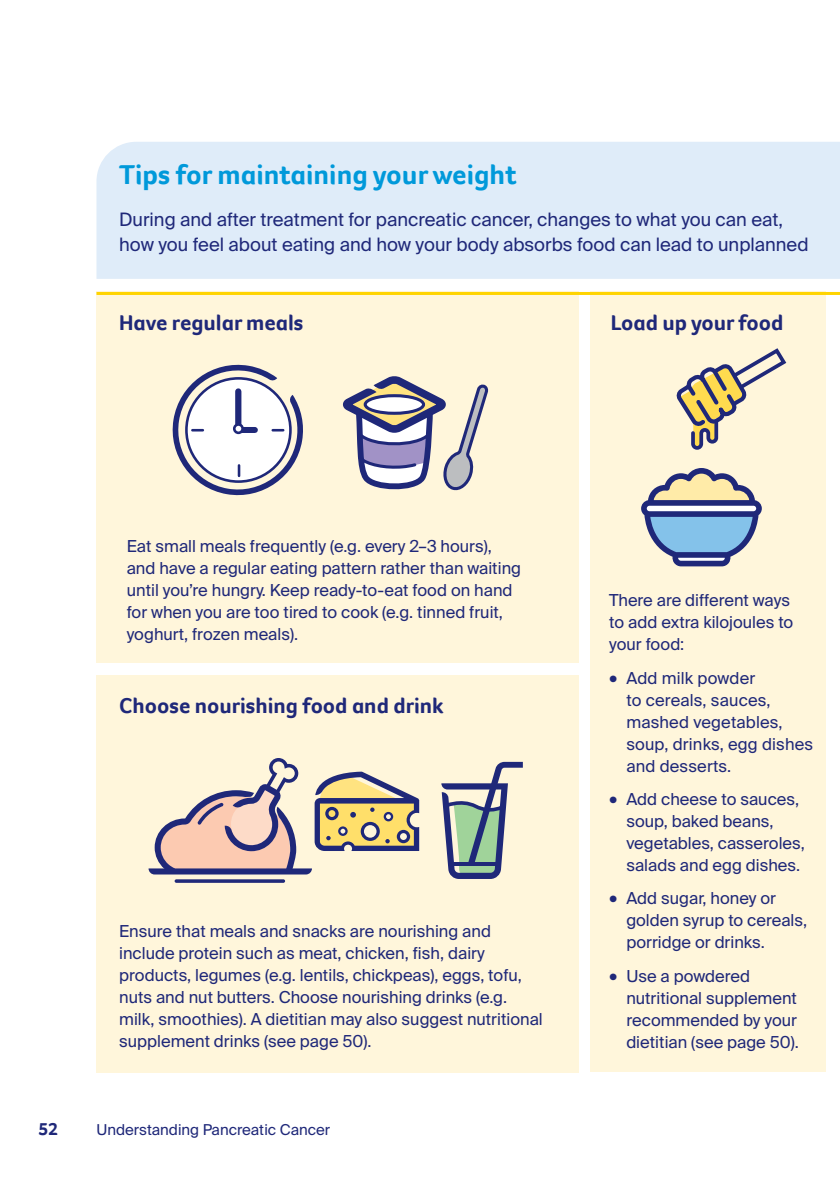
<style>
.page{position:relative;width:840px;height:1191px;background:#fff}
.page>*{position:absolute;margin:0;border:0;box-sizing:border-box;transform-origin:0 0}
.t1{font:700 28px "Foco CC";color:#0099da}
.t2{font:700 22px "Foco CC";color:#1f2879}
.t3{font:18.4px/25px "Suisse Intl";color:#1f2879}
.t4{font:700 18px "Foco CC";color:#1f2879}
.t5{font:16.4px/22px "Suisse Intl";color:#1f2879}
.t6{font:15px "Suisse Intl";color:#1f2879}
.s1{font-weight:600;font-size:18.4px}
</style>
<div class="page">
<div style="left:96px;top:291px;width:482px;height:371px;background:#fff6db"></div>
<div style="left:96px;top:675px;width:482px;height:397px;background:#fff6db"></div>
<div style="left:590px;top:292px;width:235px;height:780px;background:#fff6db"></div>
<div style="left:96px;top:142px;width:743px;height:137px;background:#dfecf9"></div>
<svg style="left:342px;top:376px;width:147px;height:115px"></svg>
<svg style="left:365px;top:396px;width:58px;height:17px"></svg>
<div style="left:363px;top:394px;width:62px;height:21px;border:3px solid #1f2879;border-radius:50%"></div>
<svg style="left:174px;top:879px;width:111px;height:4px"></svg>
<svg style="left:148px;top:758px;width:271px;height:116px"></svg>
<svg style="left:441px;top:762px;width:81px;height:117px"></svg>
<svg style="left:172px;top:364px;width:131px;height:132px"></svg>
<div style="left:238px;top:427px;width:17px;height:6px;background:#1f2879"></div>
<div style="left:235px;top:391px;width:6px;height:33px;background:#1f2879"></div>
<div style="left:234px;top:424px;width:8px;height:9px;background:#fff;border-radius:50%"></div>
<div style="left:233px;top:423px;width:11px;height:11px;border:3px solid #1f2879;border-radius:50%"></div>
<svg style="left:641px;top:468px;width:120px;height:98px"></svg>
<svg style="left:676px;top:348px;width:111px;height:102px"></svg>
<hr style="left:96px;top:292px;width:743px;height:3px;background:#ffd400">
<h1 class="t1" style="left:119px;top:156px;width:399px">Tips for maintaining your weight</h1>
<p class="t3" style="left:119px;top:207px;width:690px">During and after treatment for pancreatic cancer, changes to what you can eat, how you feel about eating and how your body absorbs food can lead to unplanned</p>
<h2 class="t2" style="left:119px;top:308px;width:185px">Have regular meals</h2>
<h2 class="t2" style="left:610px;top:308px;width:174px">Load up your food</h2>
<p class="t5" style="left:127px;top:535px;width:395px">Eat small meals frequently (e.g. every 2–3 hours), and have a regular eating pattern rather than waiting until you’re hungry. Keep ready-to-eat food on hand for when you are too tired to cook (e.g. tinned fruit, yoghurt, frozen meals).</p>
<h2 class="t2" style="left:119px;top:691px;width:326px">Choose nourishing food and drink</h2>
<p class="t5" style="left:119px;top:920px;width:425px">Ensure that meals and snacks are nourishing and include protein such as meat, chicken, fish, dairy products, legumes (e.g. lentils, chickpeas), eggs, tofu, nuts and nut butters. Choose nourishing drinks (e.g. milk, smoothies). A dietitian may also suggest nutritional supplement drinks (see page 50).</p>
<p class="t4" style="left:38px;top:1117px;width:21px">52</p>
<p class="t6" style="left:96px;top:1121px;width:235px">Understanding Pancreatic Cancer</p>
<p class="t5" style="left:609px;top:589px;width:185px">There are different ways to add extra kilojoules to your food:</p>
<p class="t5" style="left:626px;top:667px;width:188px;text-indent:-17px"><span class="s1">•</span> Add milk powder<br>to cereals, sauces, mashed vegetables, soup, drinks, egg dishes and desserts.</p>
<p class="t5" style="left:626px;top:788px;width:180px;text-indent:-17px"><span class="s1">•</span> Add cheese to sauces, soup, baked beans, vegetables, casseroles, salads and egg dishes.</p>
<p class="t5" style="left:626px;top:887px;width:182px;text-indent:-17px"><span class="s1">•</span> Add sugar, honey or golden syrup to cereals, porridge or drinks.</p>
<p class="t5" style="left:626px;top:965px;width:174px;text-indent:-17px"><span class="s1">•</span> Use a powdered nutritional supplement recommended by your dietitian (see page 50).</p>
</div>
